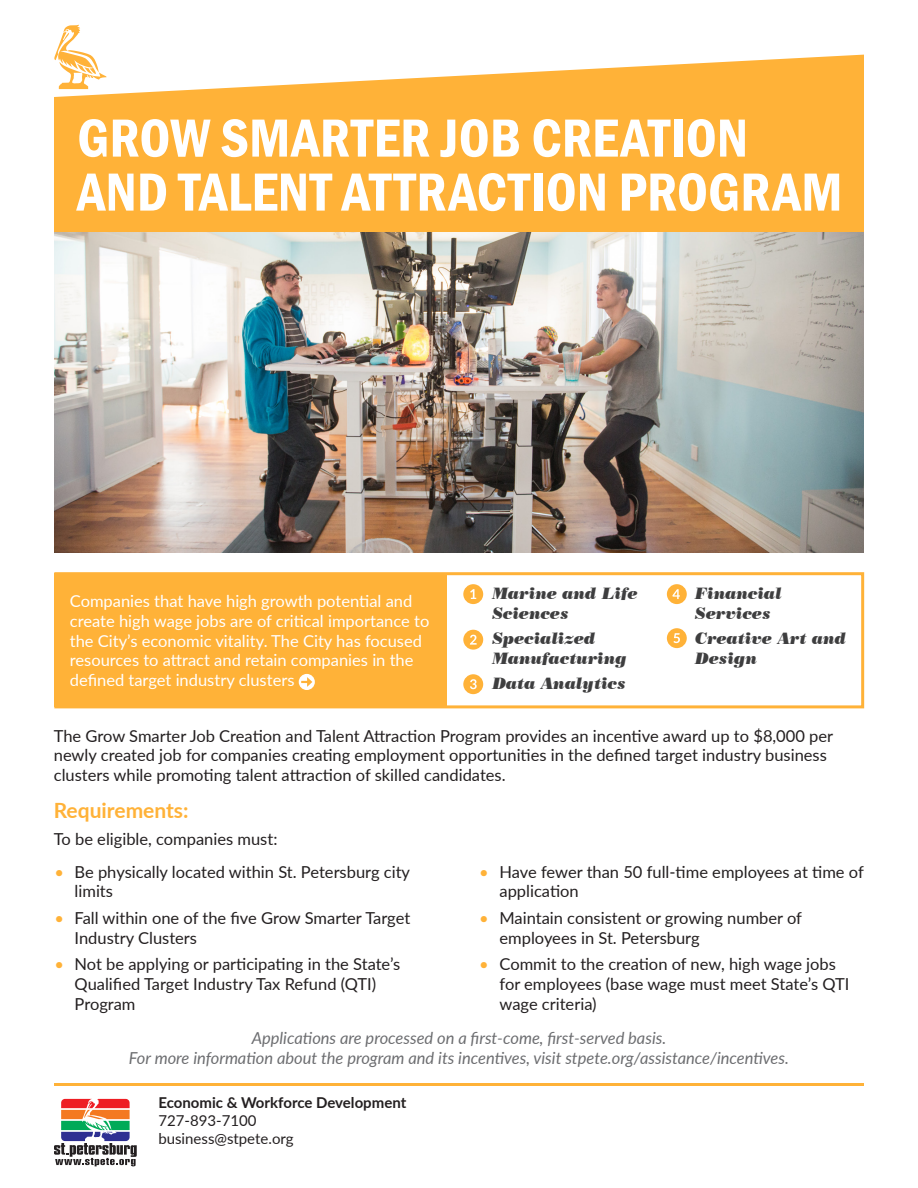
<style>
.page{position:relative;width:918px;height:1188px;background:#fff}
.page>*{position:absolute;margin:0;border:0;box-sizing:border-box;transform-origin:0 0}
.t1{font:55.5px/54px "Franklin Gothic URW Con Dem";color:#fff}
.t2{font:700 21px "Lato";color:#ffb238}
.t3{font:16.5px/19.8px "Lato";color:#231f20}
.t4{font:16.5px/19.8px "Lato";color:#fff}
.t5{font:italic 16.5px/19.8px "Lato";color:#6c6d70;text-align:center}
.t6{font:italic 16.5px/19.8px "Poster Bodoni BT";color:#3e3e3f}
.t7{font:15px/18px "Lato";color:#231f20}
.t8{font:700 15px "Lato";color:#231f20}
.s1{color:#ffb238}
</style>
<div class="page">
<svg style="left:54px;top:55px;width:810px;height:177px;background:#ffba4d"></svg>
<img style="left:54px;top:232px;width:810px;height:320px">
<svg style="left:54px;top:25px;width:53px;height:64px"></svg>
<hr style="left:54px;top:1083px;width:810px;height:3px;background:#ffb238">
<svg style="left:54px;top:1099px;width:83px;height:67px"></svg>
<div style="left:54px;top:573px;width:392px;height:134px;background:#ffb238"></div>
<svg style="left:299px;top:674px;width:16px;height:16px"></svg>
<svg style="left:301px;top:677px;width:11px;height:10px"></svg>
<div style="left:463px;top:584px;width:20px;height:20px;background:#ffb238;border-radius:50%"></div>
<svg style="left:470px;top:589px;width:6px;height:10px"></svg>
<div style="left:463px;top:630px;width:20px;height:20px;background:#ffb238;border-radius:50%"></div>
<svg style="left:470px;top:635px;width:7px;height:10px"></svg>
<div style="left:463px;top:674px;width:20px;height:20px;background:#ffb238;border-radius:50%"></div>
<svg style="left:470px;top:679px;width:7px;height:10px"></svg>
<div style="left:667px;top:584px;width:20px;height:20px;background:#ffb238;border-radius:50%"></div>
<svg style="left:672px;top:589px;width:8px;height:10px"></svg>
<div style="left:667px;top:628px;width:20px;height:20px;background:#ffb238;border-radius:50%"></div>
<svg style="left:673px;top:633px;width:7px;height:10px"></svg>
<div style="left:54px;top:572px;width:810px;height:136px;border:3px solid #ffb238"></div>
<h1 class="t1" style="left:77px;top:109px;width:767px">GROW SMARTER JOB CREATION<br>AND TALENT ATTRACTION PROGRAM</h1>
<p class="t4" style="left:70px;top:590px;width:361px">Companies that have high growth potential and create high wage jobs are of critical importance to the City’s economic vitality. The City has focused resources to attract and retain companies in the defined target industry clusters</p>
<p class="t6" style="left:492px;top:583px;width:147px">Marine and Life<br>Sciences</p>
<p class="t6" style="left:492px;top:628px;width:136px">Specialized<br>Manufacturing</p>
<p class="t6" style="left:492px;top:673px;width:135px">Data Analytics</p>
<p class="t6" style="left:695px;top:583px;width:88px">Financial<br>Services</p>
<p class="t6" style="left:695px;top:628px;width:152px">Creative Art and<br>Design</p>
<p class="t3" style="left:54px;top:725px;width:781px">The Grow Smarter Job Creation and Talent Attraction Program provides an incentive award up to $8,000 per newly created job for companies creating employment opportunities in the defined target industry business clusters while promoting talent attraction of skilled candidates.</p>
<p class="t2" style="left:54px;top:795px;width:136px">Requirements:</p>
<p class="t3" style="left:54px;top:828px;width:225px">To be eligible, companies must:</p>
<p class="t3" style="left:75px;top:861px;width:337px;text-indent:-20px"><span class="s1">•</span> Be physically located within St. Petersburg city limits</p>
<p class="t3" style="left:75px;top:907px;width:337px;text-indent:-20px"><span class="s1">•</span> Fall within one of the five Grow Smarter Target<br>Industry Clusters</p>
<p class="t3" style="left:75px;top:954px;width:327px;text-indent:-20px"><span class="s1">•</span> Not be applying or participating in the State’s<br>Qualified Target Industry Tax Refund (QTI)<br>Program</p>
<p class="t3" style="left:499px;top:861px;width:366px;text-indent:-20px"><span class="s1">•</span> Have fewer than 50 full-time employees at time of application</p>
<p class="t3" style="left:499px;top:907px;width:304px;text-indent:-20px"><span class="s1">•</span> Maintain consistent or growing number of employees in St. Petersburg</p>
<p class="t3" style="left:499px;top:954px;width:351px;text-indent:-20px"><span class="s1">•</span> Commit to the creation of new, high wage jobs for employees (base wage must meet State’s QTI wage criteria)</p>
<p class="t5" style="left:129px;top:1027px;width:662px">Applications are processed on a first-come, first-served basis.<br>For more information about the program and its incentives, visit stpete.org/assistance/incentives.</p>
<p class="t8" style="left:158px;top:1092px;width:249px">Economic &amp; Workforce Development</p>
<p class="t7" style="left:158px;top:1111px;width:137px">727-893-7100 business@stpete.org</p>
</div>
